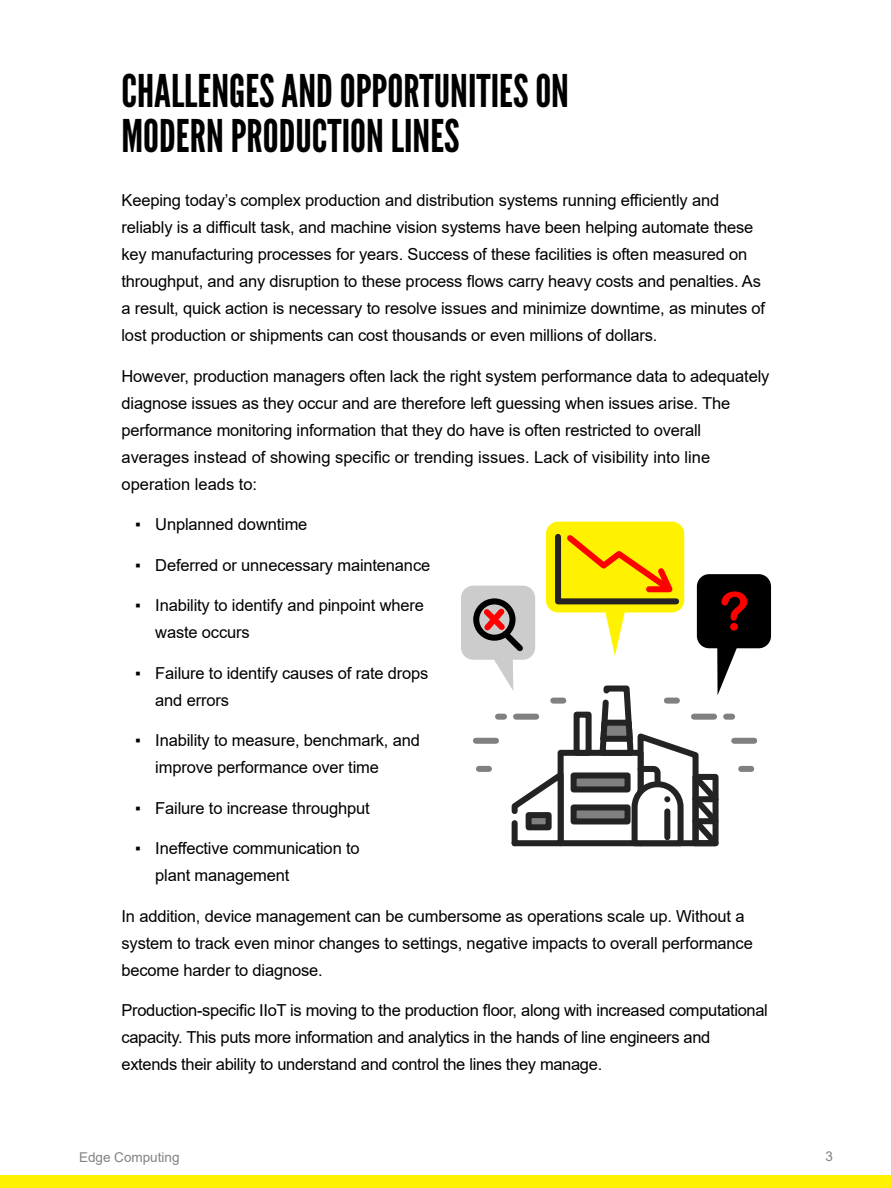
<style>
.page{position:relative;width:891px;height:1188px;background:#fff}
.page>*{position:absolute;margin:0;border:0;box-sizing:border-box;transform-origin:0 0}
.t1{font:52.95px "Arial Rounded MT Bold";color:#f00}
.t2{font:45px/45px "League Gothic";color:#000}
.t3{font:16.5px/27px "Arial";letter-spacing:-.01em;color:#000}
.t4{font:13.5px "Arial";color:#808285}
</style>
<div class="page">
<div style="left:546px;top:522px;width:138px;height:90px;background:#fff200;border-radius:12px"></div>
<div style="left:697px;top:574px;width:74px;height:74px;background:#000;border-radius:12px"></div>
<div style="left:461px;top:586px;width:74px;height:74px;background:#ccc;border-radius:12px"></div>
<div style="left:473px;top:598px;width:43px;height:43px;border:6px solid #000;border-radius:50%"></div>
<svg style="left:476px;top:530px;width:278px;height:316px"></svg>
<div style="left:0;top:1175px;width:891px;height:13px;background:#fff200"></div>
<h2 class="t2" style="left:122px;top:69px;width:449px">CHALLENGES AND OPPORTUNITIES ON<br>MODERN PRODUCTION LINES</h2>
<p class="t3" style="left:122px;top:187px;width:645px">Keeping today’s complex production and distribution systems running efficiently and reliably is a difficult task, and machine vision systems have been helping automate these key manufacturing processes for years. Success of these facilities is often measured on throughput, and any disruption to these process flows carry heavy costs and penalties. As a result, quick action is necessary to resolve issues and minimize downtime, as minutes of lost production or shipments can cost thousands or even millions of dollars.</p>
<p class="t3" style="left:122px;top:362px;width:649px">However, production managers often lack the right system performance data to adequately diagnose issues as they occur and are therefore left guessing when issues arise. The performance monitoring information that they do have is often restricted to overall averages instead of showing specific or trending issues. Lack of visibility into line operation leads to:</p>
<p class="t3" style="left:135px;top:511px;width:174px">▪ Unplanned downtime</p>
<p class="t3" style="left:135px;top:551px;width:297px">▪ Deferred or unnecessary maintenance</p>
<p class="t3" style="left:155px;top:592px;width:270px;text-indent:-20px">▪ Inability to identify and pinpoint where waste occurs</p>
<p class="t3" style="left:155px;top:659px;width:275px;text-indent:-20px">▪ Failure to identify causes of rate drops and errors</p>
<p class="t3" style="left:155px;top:727px;width:266px;text-indent:-20px">▪ Inability to measure, benchmark, and improve performance over time</p>
<p class="t3" style="left:135px;top:794px;width:236px">▪ Failure to increase throughput</p>
<p class="t3" style="left:155px;top:835px;width:206px;text-indent:-20px">▪ Ineffective communication to plant management</p>
<p class="t3" style="left:122px;top:902px;width:633px">In addition, device management can be cumbersome as operations scale up. Without a system to track even minor changes to settings, negative impacts to overall performance become harder to diagnose.</p>
<p class="t3" style="left:122px;top:997px;width:648px">Production-specific IIoT is moving to the production floor, along with increased computational capacity. This puts more information and analytics in the hands of line engineers and extends their ability to understand and control the lines they manage.</p>
<h1 class="t1" style="left:719px;top:580px;width:32px">?</h1>
<p class="t4" style="left:79px;top:1148px;width:102px">Edge Computing</p>
<p class="t4" style="left:825px;top:1147px;width:9px">3</p>
</div>
